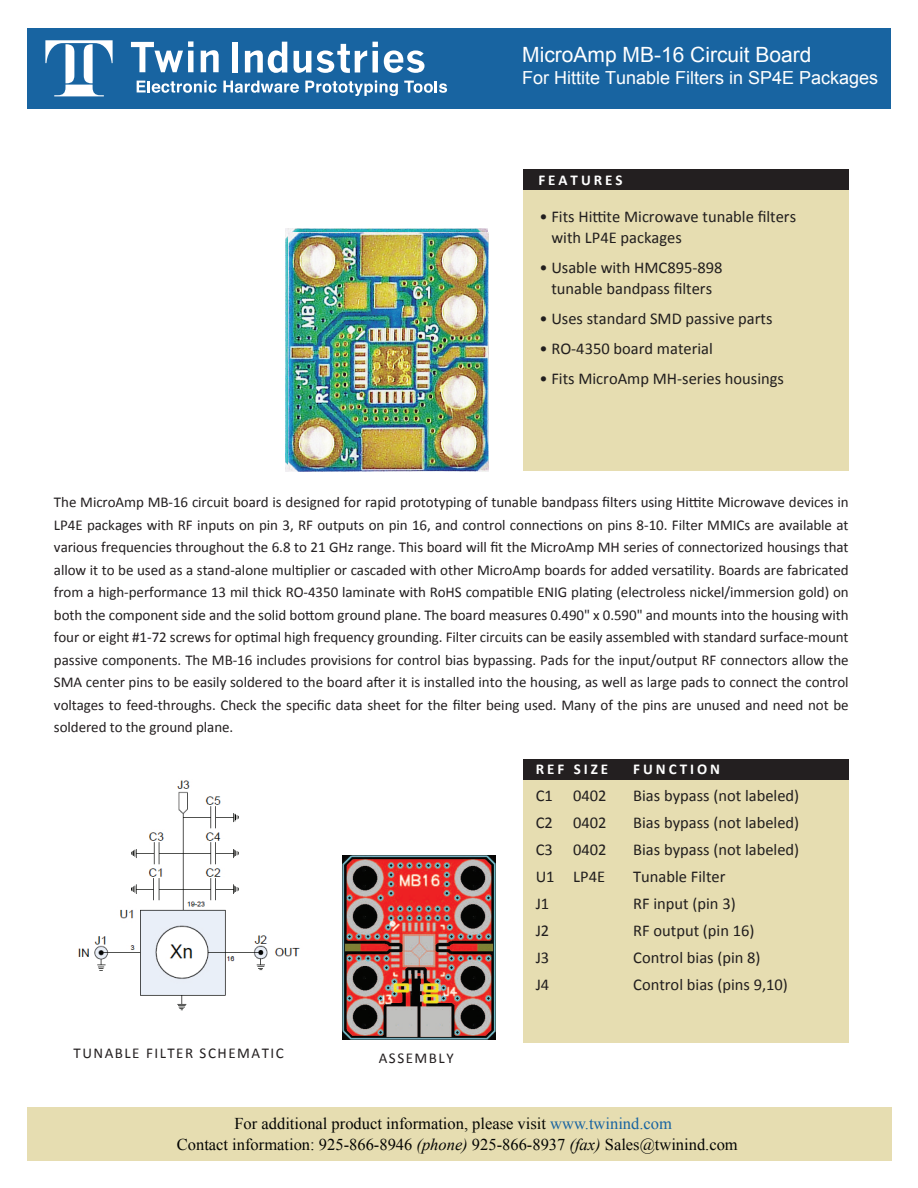
<style>
.page{position:relative;width:918px;height:1188px;background:#fff}
.page>*{position:absolute;margin:0;border:0;box-sizing:border-box;transform-origin:0 0}
.t1{font:21px "Arial";color:#fff}
.t2{font:18px "Arial";color:#fff}
.t3{font:16.5px/21px "Calibri";color:#211e1e}
.t4{font:16.5px/21px "Times New Roman";color:#040503;text-align:center}
.t5{font:15px/22.5px "Calibri";letter-spacing:-.005em;color:#231f20;text-align:justify}
.t6{font:15px "Calibri";letter-spacing:.1em;color:#231f20}
.t7{font:700 15px "Calibri";letter-spacing:.2em;color:#fff}
.s1{color:#1864a1}
.s2{font-style:italic}
</style>
<div class="page">
<img style="left:285px;top:229px;width:203px;height:243px">
<img style="left:343px;top:856px;width:153px;height:183px">
<img style="left:289px;top:232px;width:200px;height:240px">
<div style="left:27px;top:1107px;width:864px;height:54px;background:#e6ddb1"></div>
<div style="left:27px;top:28px;width:864px;height:81px;background:#1864a1"></div>
<svg style="left:137px;top:81px;width:80px;height:12px"></svg>
<svg style="left:223px;top:81px;width:76px;height:12px"></svg>
<svg style="left:305px;top:81px;width:93px;height:15px"></svg>
<svg style="left:404px;top:81px;width:43px;height:12px"></svg>
<svg style="left:45px;top:40px;width:68px;height:56px"></svg>
<svg style="left:131px;top:41px;width:62px;height:31px"></svg>
<svg style="left:201px;top:50px;width:18px;height:22px"></svg>
<div style="left:232px;top:42px;width:6px;height:30px;background:#fff"></div>
<svg style="left:245px;top:42px;width:42px;height:31px"></svg>
<svg style="left:294px;top:42px;width:84px;height:31px"></svg>
<svg style="left:384px;top:50px;width:41px;height:23px"></svg>
<div style="left:523px;top:778px;width:326px;height:265px;background:#e6ddb1"></div>
<div style="left:523px;top:760px;width:325px;height:20px;background:#231f20"></div>
<div style="left:523px;top:188px;width:326px;height:283px;background:#e6ddb1"></div>
<div style="left:523px;top:169px;width:325px;height:21px;background:#231f20"></div>
<img style="left:78px;top:780px;width:222px;height:231px">
<h1 class="t1" style="left:522px;top:47px;width:291px">MicroAmp MB-16 Circuit Board</h1>
<p class="t2" style="left:522px;top:71px;width:358px">For Hittite Tunable Filters in SP4E Packages</p>
<p class="t7" style="left:538px;top:171px;width:86px">FEATURES</p>
<p class="t3" style="left:551px;top:205px;width:246px;text-indent:-12px">• Fits Hittite Microwave tunable filters with LP4E packages</p>
<p class="t3" style="left:539px;top:256px;width:185px;text-align:center">• Usable with HMC895-898 tunable bandpass filters</p>
<p class="t3" style="left:539px;top:307px;width:235px">• Uses standard SMD passive parts</p>
<p class="t3" style="left:539px;top:337px;width:175px">• RO-4350 board material</p>
<p class="t3" style="left:539px;top:367px;width:246px">• Fits MicroAmp MH-series housings</p>
<p class="t5" style="left:54px;top:490px;width:796px">The MicroAmp MB-16 circuit board is designed for rapid prototyping of tunable bandpass filters using Hittite Microwave devices in LP4E packages with RF inputs on pin 3, RF outputs on pin 16, and control connections on pins 8-10. Filter MMICs are available at various frequencies throughout the 6.8 to 21 GHz range. This board will fit the MicroAmp MH series of connectorized housings that allow it to be used as a stand-alone multiplier or cascaded with other MicroAmp boards for added versatility. Boards are fabricated from a high-performance 13 mil thick RO-4350 laminate with RoHS compatible ENIG plating (electroless nickel/immersion gold) on both the component side and the solid bottom ground plane. The board measures 0.490" x 0.590" and mounts into the housing with four or eight #1-72 screws for optimal high frequency grounding. Filter circuits can be easily assembled with standard surface-mount passive components. The MB-16 includes provisions for control bias bypassing. Pads for the input/output RF connectors allow the SMA center pins to be easily soldered to the board after it is installed into the housing, as well as large pads to connect the control voltages to feed-throughs. Check the specific data sheet for the filter being used. Many of the pins are unused and need not be soldered to the ground plane.</p>
<p class="t6" style="left:74px;top:1044px;width:212px">TUNABLE FILTER SCHEMATIC</p>
<p class="t6" style="left:379px;top:1048px;width:76px">ASSEMBLY</p>
<p class="t7" style="left:536px;top:760px;width:74px">REF SIZE</p>
<p class="t7" style="left:633px;top:760px;width:88px">FUNCTION</p>
<p class="t3" style="left:536px;top:785px;width:72px">C1 0402</p>
<p class="t3" style="left:633px;top:785px;width:168px">Bias bypass (not labeled)</p>
<p class="t3" style="left:536px;top:812px;width:72px">C2 0402</p>
<p class="t3" style="left:633px;top:812px;width:168px">Bias bypass (not labeled)</p>
<p class="t3" style="left:536px;top:839px;width:72px">C3 0402</p>
<p class="t3" style="left:633px;top:839px;width:168px">Bias bypass (not labeled)</p>
<p class="t3" style="left:536px;top:866px;width:71px">U1 LP4E</p>
<p class="t3" style="left:633px;top:866px;width:94px">Tunable Filter</p>
<p class="t3" style="left:536px;top:893px;width:15px">J1</p>
<p class="t3" style="left:633px;top:893px;width:104px">RF input (pin 3)</p>
<p class="t3" style="left:536px;top:920px;width:15px">J2</p>
<p class="t3" style="left:633px;top:920px;width:123px">RF output (pin 16)</p>
<p class="t3" style="left:536px;top:947px;width:15px">J3</p>
<p class="t3" style="left:633px;top:947px;width:129px">Control bias (pin 8)</p>
<p class="t3" style="left:536px;top:974px;width:15px">J4</p>
<p class="t3" style="left:633px;top:974px;width:156px">Control bias (pins 9,10)</p>
<p class="t4" style="left:177px;top:1114px;width:562px">For additional product information, please visit <span class="s1">www.twinind.com<br></span>Contact information: 925-866-8946 <span class="s2">(phone)</span> 925-866-8937 <span class="s2">(fax)</span> Sales@twinind.com</p>
</div>
